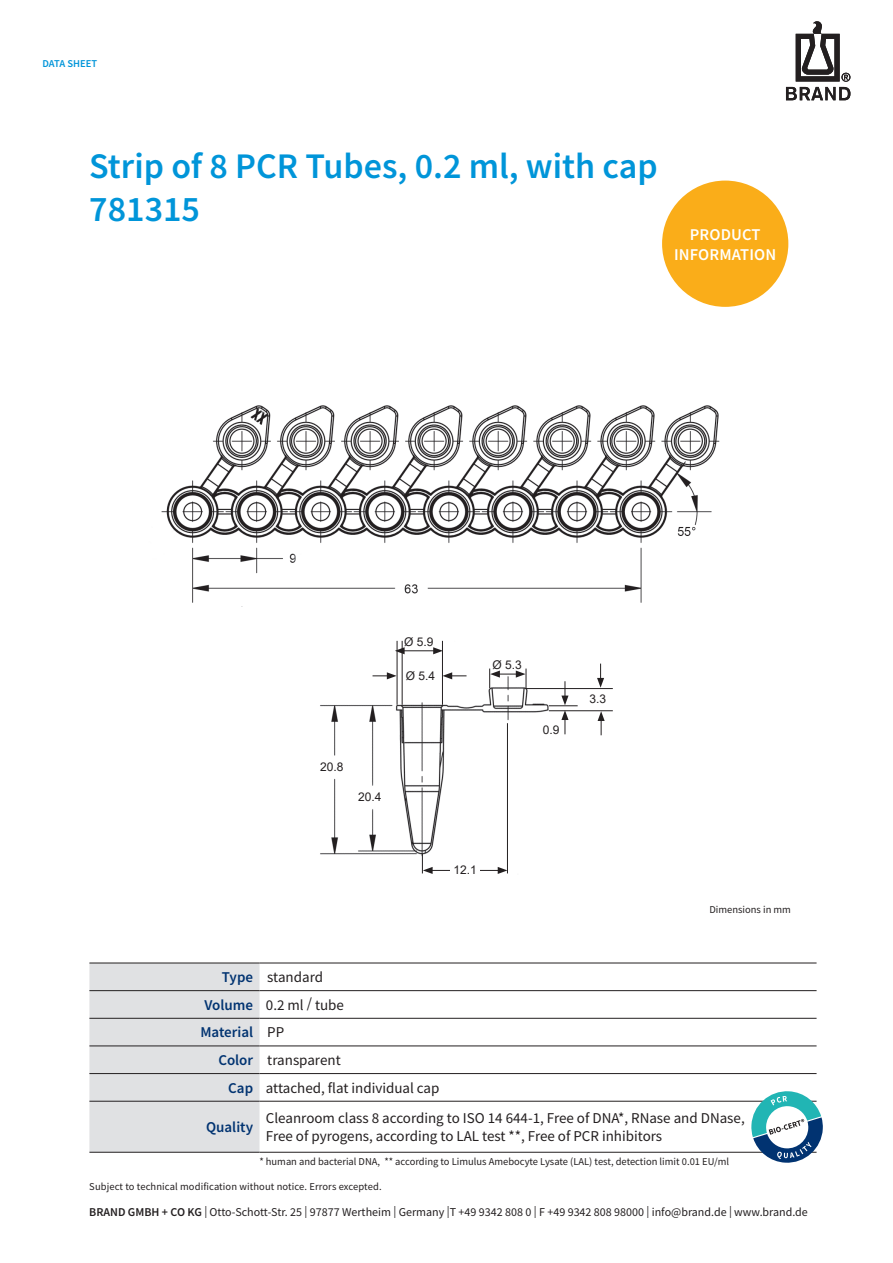
<style>
.page{position:relative;width:893px;height:1263px;background:#fff}
.page>*{position:absolute;margin:0;border:0;box-sizing:border-box;transform-origin:0 0}
.t1{font:600 36px/43.2px "Source Sans Pro";color:#0095d9}
.t2{font:600 16.5px/19.8px "Source Sans Pro";letter-spacing:.01em;color:#fff;text-align:center}
.t3{font:15px/27.6px "Source Sans Pro";color:#231f20}
.t4{font:600 15px "Source Sans Pro";color:#013371}
.t5{font:12px "Source Sans Pro";color:#231f20}
.t6{font:12px "Arial";color:#231f20}
.t7{font:10.5px "Source Sans Pro";color:#231f20}
.t8{font:600 10.5px "Source Sans Pro";color:#0095d9}
.s1{font-weight:600;color:#013371}
.s2{font-weight:600}
</style>
<div class="page">
<svg style="left:786px;top:21px;width:64px;height:79px"></svg>
<div style="left:662px;top:181px;width:126px;height:126px;background:#faad19;border-radius:50%"></div>
<div style="left:89px;top:964px;width:171px;height:188px;background:#e0e1e3"></div>
<hr style="left:89px;top:963px;width:170px;height:1px;background:#231f20">
<hr style="left:259px;top:963px;width:558px;height:1px;background:#231f20">
<hr style="left:89px;top:990px;width:170px;height:1px;background:#231f20">
<hr style="left:259px;top:990px;width:558px;height:1px;background:#231f20">
<hr style="left:89px;top:1018px;width:170px;height:1px;background:#231f20">
<hr style="left:259px;top:1018px;width:558px;height:1px;background:#231f20">
<hr style="left:89px;top:1046px;width:170px;height:1px;background:#231f20">
<hr style="left:259px;top:1046px;width:558px;height:1px;background:#231f20">
<hr style="left:89px;top:1073px;width:170px;height:1px;background:#231f20">
<hr style="left:259px;top:1073px;width:558px;height:1px;background:#231f20">
<hr style="left:89px;top:1101px;width:170px;height:1px;background:#231f20">
<hr style="left:259px;top:1101px;width:558px;height:1px;background:#231f20">
<hr style="left:89px;top:1152px;width:170px;height:1px;background:#231f20">
<hr style="left:259px;top:1152px;width:558px;height:1px;background:#231f20">
<img style="left:161px;top:405px;width:559px;height:202px">
<img style="left:320px;top:640px;width:246px;height:234px">
<hr style="left:507px;top:723px;width:1px;height:150px;background:#231f20">
<hr style="left:397px;top:641px;width:1px;height:64px;background:#231f20">
<hr style="left:402px;top:641px;width:1px;height:64px;background:#231f20">
<hr style="left:442px;top:641px;width:1px;height:64px;background:#231f20">
<hr style="left:549px;top:710px;width:64px;height:1px;background:#231f20">
<hr style="left:526px;top:688px;width:87px;height:1px;background:#231f20">
<hr style="left:402px;top:650px;width:34px;height:1px;background:#231f20">
<svg style="left:395px;top:647px;width:10px;height:7px"></svg>
<svg style="left:433px;top:647px;width:9px;height:7px"></svg>
<hr style="left:430px;top:870px;width:70px;height:1px;background:#231f20">
<svg style="left:498px;top:867px;width:9px;height:7px"></svg>
<svg style="left:443px;top:672px;width:23px;height:7px"></svg>
<svg style="left:372px;top:672px;width:25px;height:7px"></svg>
<svg style="left:489px;top:668px;width:38px;height:21px"></svg>
<svg style="left:597px;top:664px;width:7px;height:24px"></svg>
<svg style="left:549px;top:681px;width:29px;height:53px"></svg>
<svg style="left:598px;top:711px;width:7px;height:24px"></svg>
<div style="left:451px;top:864px;width:29px;height:12px;background:#fff"></div>
<svg style="left:422px;top:854px;width:11px;height:20px"></svg>
<svg style="left:751px;top:1091px;width:72px;height:72px"></svg>
<p class="t8" style="left:43px;top:57px;width:56px">DATA SHEET</p>
<h1 class="t1" style="left:89px;top:144px;width:570px">Strip of 8 PCR Tubes, 0.2 ml, with cap<br>781315</h1>
<p class="t2" style="left:674px;top:224px;width:104px">PRODUCT<br>INFORMATION</p>
<p class="t6" style="left:404px;top:634px;width:31px">Ø 5.9</p>
<p class="t6" style="left:406px;top:667px;width:31px">Ø 5.4</p>
<p class="t6" style="left:320px;top:758px;width:25px">20.8</p>
<p class="t6" style="left:358px;top:789px;width:25px">20.4</p>
<p class="t6" style="left:492px;top:656px;width:31px">Ø 5.3</p>
<p class="t6" style="left:543px;top:721px;width:18px">0.9</p>
<p class="t6" style="left:453px;top:862px;width:25px">12.1</p>
<p class="t6" style="left:590px;top:691px;width:18px">3.3</p>
<p class="t7" style="left:709px;top:903px;width:83px">Dimensions in mm</p>
<p class="t3" style="left:200px;top:963px;width:145px;text-indent:22px"><span class="s1">Type</span> standard<br><span class="s1">Volume</span> 0.2 ml / tube<br><span class="s1">Material</span> PP</p>
<p class="t3" style="left:228px;top:1046px;width:213px;text-indent:-10px"><span class="s1">Color</span> transparent<br><span class="s1">Cap</span> attached, flat individual cap</p>
<p class="t4" style="left:206px;top:1117px;width:49px">Quality</p>
<p class="t3" style="left:266px;top:1109px;width:480px;line-height:18px">Cleanroom class 8 according to ISO 14 644-1, Free of DNA*, RNase and DNase,<br>Free of pyrogens, according to LAL test **, Free of PCR inhibitors</p>
<p class="t7" style="left:259px;top:1154px;width:471px">* human and bacterial DNA, ** according to Limulus Amebocyte Lysate (LAL) test, detection limit 0.01 EU/ml</p>
<p class="t7" style="left:89px;top:1180px;width:294px">Subject to technical modification without notice. Errors excepted.</p>
<p class="t5" style="left:89px;top:1204px;width:720px"><span class="s2">BRAND GMBH + CO KG</span> | Otto-Schott-Str. 25 | 97877 Wertheim | Germany |T +49 9342 808 0 | F +49 9342 808 98000 | info@brand.de | www.brand.de</p>
</div>
